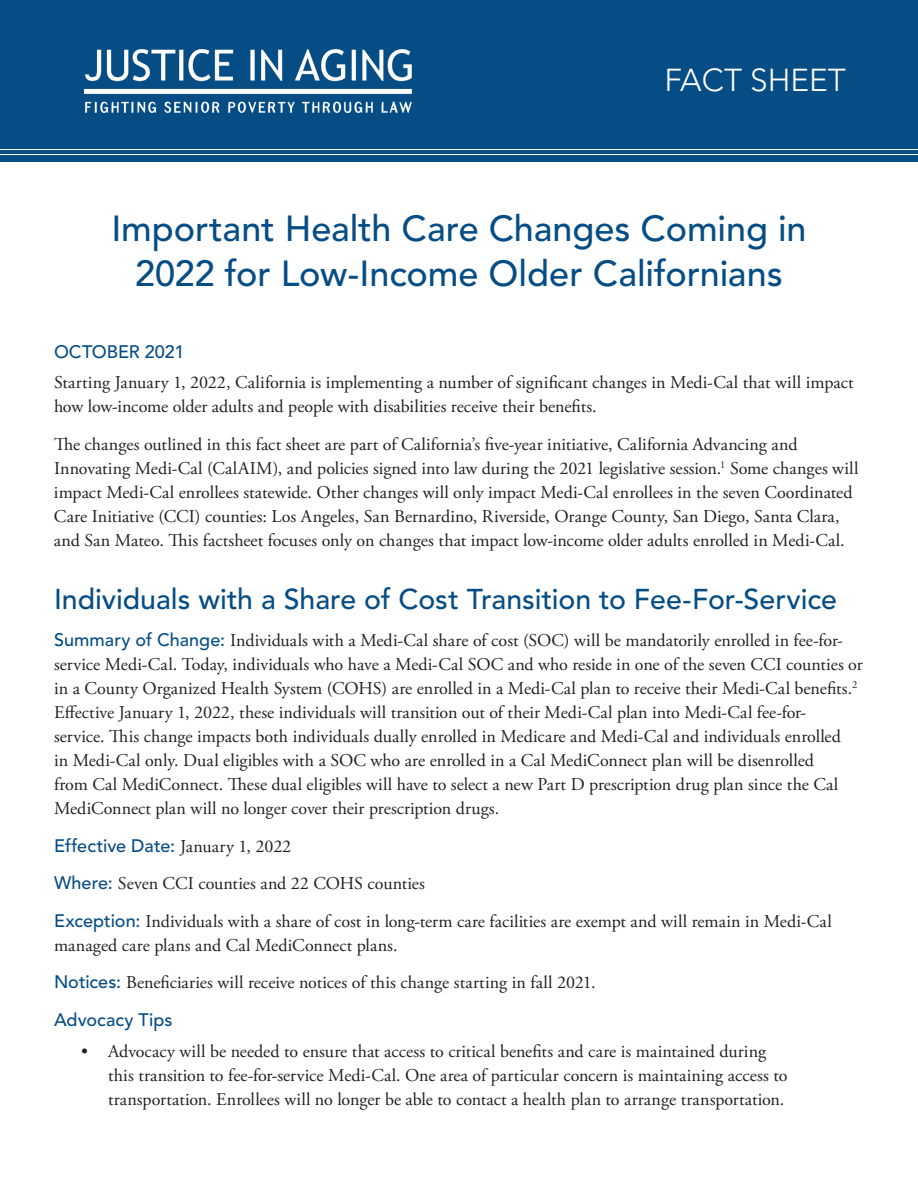
<style>
.page{position:relative;width:918px;height:1188px;background:#fff}
.page>*{position:absolute;margin:0;border:0;box-sizing:border-box;transform-origin:0 0}
.t1{font:500 36px/45px "Avenir LT Std";color:#064d85;text-align:center}
.t2{font:300 31.5px "Avenir LT Std";color:#fff}
.t3{font:500 28.5px "Avenir LT Std";color:#064d85}
.t4{font:18px/24px "Adobe Garamond Pro";color:#231f20}
.s1{font-family:"Avenir LT Std";font-weight:500;color:#064d85}
</style>
<div class="page">
<div style="left:0;top:1px;width:918px;height:161px;background:#064d85"></div>
<hr style="left:0;top:149px;width:918px;height:1px;background:#fff">
<hr style="left:0;top:154px;width:918px;height:1px;background:#fff">
<img style="left:84px;top:50px;width:328px;height:63px">
<h2 class="t2" style="left:664px;top:62px;width:183px">FACT SHEET</h2>
<h1 class="t1" style="left:111px;top:207px;width:697px">Important Health Care Changes Coming in<br>2022 for Low-Income Older Californians</h1>
<p class="t4" style="left:54px;top:337px;width:801px;line-height:30.8px"><span class="s1">OCTOBER 2021<br></span>Starting January 1, 2022, California is implementing a number of significant changes in Medi-Cal that will impact</p>
<p class="t4" style="left:54px;top:389px;width:745px;line-height:37.5px">how low-income older adults and people with disabilities receive their benefits.<br>The changes outlined in this fact sheet are part of California’s five-year initiative, California Advancing and</p>
<p class="t4" style="left:54px;top:457px;width:806px">Innovating Medi-Cal (CalAIM), and policies signed into law during the 2021 legislative session.<sup>1</sup> Some changes will impact Medi-Cal enrollees statewide. Other changes will only impact Medi-Cal enrollees in the seven Coordinated Care Initiative (CCI) counties: Los Angeles, San Bernardino, Riverside, Orange County, San Diego, Santa Clara, and San Mateo. This factsheet focuses only on changes that impact low-income older adults enrolled in Medi-Cal.</p>
<h2 class="t3" style="left:54px;top:583px;width:784px">Individuals with a Share of Cost Transition to Fee-For-Service</h2>
<p class="t4" style="left:54px;top:629px;width:810px"><span class="s1">Summary of Change:</span> Individuals with a Medi-Cal share of cost (SOC) will be mandatorily enrolled in fee-for&shy;service Medi-Cal. Today, individuals who have a Medi-Cal SOC and who reside in one of the seven CCI counties or in a County Organized Health System (COHS) are enrolled in a Medi-Cal plan to receive their Medi-Cal benefits.<sup>2<br></sup>Effective January 1, 2022, these individuals will transition out of their Medi-Cal plan into Medi-Cal fee-for-<br>service. This change impacts both individuals dually enrolled in Medicare and Medi-Cal and individuals enrolled<br>in Medi-Cal only. Dual eligibles with a SOC who are enrolled in a Cal MediConnect plan will be disenrolled<br>from Cal MediConnect. These dual eligibles will have to select a new Part D prescription drug plan since the Cal MediConnect plan will no longer cover their prescription drugs.</p>
<p class="t4" style="left:54px;top:828px;width:779px;line-height:37.5px"><span class="s1">Effective Date:</span> January 1, 2022<br><span class="s1">Where:</span> Seven CCI counties and 22 COHS counties<br><span class="s1">Exception:</span> Individuals with a share of cost in long-term care facilities are exempt and will remain in Medi-Cal</p>
<p class="t4" style="left:54px;top:927px;width:543px;line-height:37.5px">managed care plans and Cal MediConnect plans.<br><span class="s1">Notices:</span> Beneficiaries will receive notices of this change starting in fall 2021.<br><span class="s1">Advocacy Tips</span></p>
<p class="t4" style="left:108px;top:1040px;width:681px;text-indent:-27px">• Advocacy will be needed to ensure that access to critical benefits and care is maintained during this transition to fee-for-service Medi-Cal. One area of particular concern is maintaining access to transportation. Enrollees will no longer be able to contact a health plan to arrange transportation.</p>
</div>
